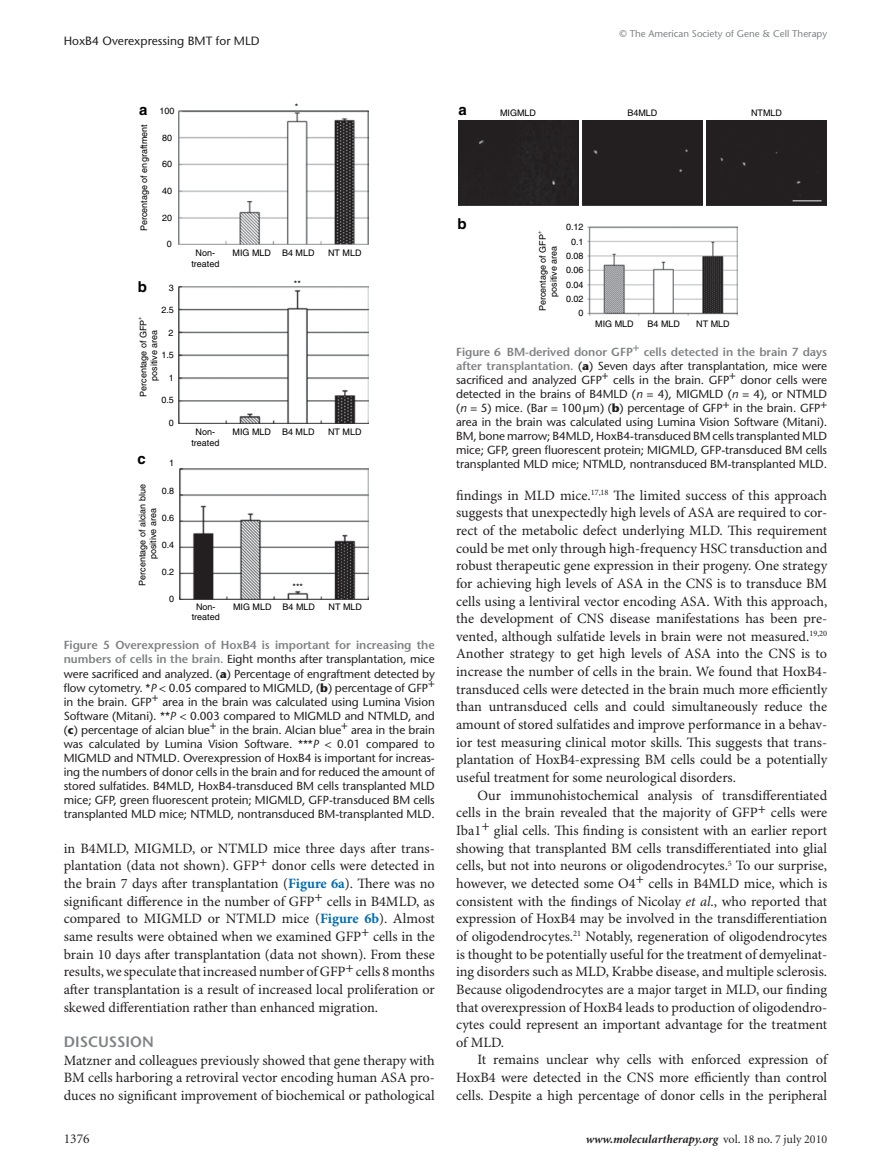
<style>
.page{position:relative;width:891px;height:1175px;background:#fff}
.page>*{position:absolute;margin:0;border:0;box-sizing:border-box;transform-origin:0 0}
.t1{font:600 15px "ITC Stone Sans";color:#808285}
.t2{font:700 15px "Helvetica";color:#000}
.t3{font:14.25px/17.7px "Minion Pro";color:#231f20;text-align:justify}
.t4{font:13.5px "Minion";color:#231f20}
.t5{font:italic 700 12px "Minion";color:#231f20}
.t6{font:12px "Stone Sans";color:#231f20}
.t7{font:11.7px/14.1px "Stone Sans";letter-spacing:-.005em;color:#231f20;text-align:justify}
.t8{font:600 11.7px "ITC Stone Sans";letter-spacing:-.005em;color:#808285}
.t9{font:9.75px "Stone Sans";color:#808285}
.t10{font:9px/14.2px "Helvetica";color:#000;text-align:center}
.s1{font-weight:700;font-size:15px}
.s2{font-family:"ITC Stone Sans";font-weight:600;color:#808285}
.s3{font-weight:700}
.s4{font-style:italic}
.s5{font-weight:700;color:#006cb3}
.s6{font-weight:400;font-style:normal}
</style>
<div class="page">
<img style="left:587px;top:227px;width:151px;height:88px">
<div style="left:707px;top:121px;width:120px;height:85px;background:#231f20"></div>
<div style="left:583px;top:121px;width:119px;height:84px;background:#231f20"></div>
<div style="left:458px;top:121px;width:120px;height:84px;background:#242021"></div>
<img style="left:179px;top:110px;width:189px;height:134px">
<img style="left:179px;top:287px;width:189px;height:137px">
<img style="left:179px;top:468px;width:189px;height:131px">
<p class="t6" style="left:64px;top:34px;width:197px">HoxB4 Overexpressing BMT for MLD</p>
<p class="t9" style="left:620px;top:28px;width:209px">© The American Society of Gene &amp; Cell Therapy</p>
<p class="t10" style="left:139px;top:104px;width:37px"><span class="s1">a</span> 100</p>
<p class="t10" style="left:137px;top:231px;width:108px;rotate:-90deg">Percentage of engraftment</p>
<p class="t10" style="left:162px;top:130px;width:12px">80</p>
<p class="t10" style="left:162px;top:157px;width:12px">60</p>
<p class="t10" style="left:162px;top:184px;width:12px">40</p>
<p class="t10" style="left:162px;top:210px;width:12px">20</p>
<p class="t10" style="left:167px;top:237px;width:7px">0</p>
<p class="t2" style="left:138px;top:277px;width:11px">b</p>
<p class="t10" style="left:169px;top:280px;width:7px">3</p>
<p class="t10" style="left:161px;top:303px;width:14px">2.5</p>
<p class="t10" style="left:138px;top:381px;width:63px;line-height:10.8px;text-align:left;text-indent:-16px;rotate:-90deg">Percentage of GFP positive area</p>
<p class="t10" style="left:168px;top:325px;width:7px">2</p>
<p class="t10" style="left:161px;top:348px;width:14px">1.5</p>
<p class="t10" style="left:169px;top:370px;width:7px">1</p>
<p class="t10" style="left:161px;top:393px;width:14px">0.5</p>
<p class="t10" style="left:169px;top:415px;width:7px">0</p>
<p class="t2" style="left:137px;top:449px;width:10px">c</p>
<p class="t10" style="left:169px;top:456px;width:7px">1</p>
<p class="t10" style="left:137px;top:586px;width:103px;line-height:10.8px;rotate:-90deg">Percentage of alcian blue positive area</p>
<p class="t10" style="left:162px;top:483px;width:14px">0.8</p>
<p class="t10" style="left:162px;top:510px;width:14px">0.6</p>
<p class="t10" style="left:162px;top:537px;width:14px">0.4</p>
<p class="t10" style="left:162px;top:564px;width:14px">0.2</p>
<p class="t10" style="left:169px;top:592px;width:7px">0</p>
<p class="t10" style="left:295px;top:99px;width:5px">*</p>
<p class="t10" style="left:191px;top:247px;width:30px;line-height:10.8px">Non&shy;treated</p>
<p class="t10" style="left:233px;top:246px;width:84px">MIG MLD B4 MLD</p>
<p class="t10" style="left:328px;top:246px;width:35px">NT MLD</p>
<p class="t10" style="left:294px;top:277px;width:9px">**</p>
<p class="t10" style="left:191px;top:426px;width:30px;line-height:10.8px">Non&shy;treated</p>
<p class="t10" style="left:233px;top:425px;width:84px">MIG MLD B4 MLD</p>
<p class="t10" style="left:328px;top:425px;width:35px">NT MLD</p>
<p class="t10" style="left:192px;top:601px;width:30px;line-height:10.8px">Non&shy;treated</p>
<p class="t10" style="left:293px;top:579px;width:12px">***</p>
<p class="t10" style="left:233px;top:599px;width:84px">MIG MLD B4 MLD</p>
<p class="t10" style="left:329px;top:599px;width:35px">NT MLD</p>
<p class="t8" style="left:64px;top:638px;width:373px">Figure 5 Overexpression of HoxB4 is important for increasing the</p>
<p class="t7" style="left:64px;top:652px;width:373px"><span class="s2">numbers of cells in the brain.</span> Eight months after transplantation, mice were sacrificed and analyzed. (<span class="s3">a</span>) Percentage of engraftment detected by flow cytometry. *<span class="s4">P</span> &lt; 0.05 compared to MIGMLD, (<span class="s3">b</span>) percentage of GFP+ in the brain. GFP+ area in the brain was calculated using Lumina Vision Software (Mitani). **<span class="s4">P</span> &lt; 0.003 compared to MIGMLD and NTMLD, and (<span class="s3">c</span>) percentage of alcian blue+ in the brain. Alcian blue+ area in the brain was calculated by Lumina Vision Software. ***<span class="s4">P</span> &lt; 0.01 compared to MIGMLD and NTMLD. Overexpression of HoxB4 is important for increas&shy;ing the numbers of donor cells in the brain and for reduced the amount of stored sulfatides. B4MLD, HoxB4-transduced BM cells transplanted MLD mice; GFP, green fluorescent protein; MIGMLD, GFP-transduced BM cells transplanted MLD mice; NTMLD, nontransduced BM-transplanted MLD.</p>
<p class="t3" style="left:64px;top:839px;width:373px">in B4MLD, MIGMLD, or NTMLD mice three days after trans&shy;plantation (data not shown). GFP+ donor cells were detected in the brain 7 days after transplantation (<span class="s5">Figure 6a</span>). There was no significant difference in the number of GFP+ cells in B4MLD, as compared to MIGMLD or NTMLD mice (<span class="s5">Figure 6b</span>). Almost same results were obtained when we examined GFP+ cells in the brain 10 days after transplantation (data not shown). From these results, we speculate that increased number of GFP+ cells 8 months after transplantation is a result of increased local proliferation or skewed differentiation rather than enhanced migration.</p>
<p class="t1" style="left:64px;top:1032px;width:91px">Discussion</p>
<p class="t3" style="left:64px;top:1051px;width:373px">Matzner and colleagues previously showed that gene therapy with BM cells harboring a retroviral vector encoding human ASA pro&shy;duces no significant improvement of biochemical or pathological</p>
<p class="t2" style="left:458px;top:100px;width:10px">a</p>
<p class="t10" style="left:500px;top:106px;width:37px">MIGMLD</p>
<p class="t10" style="left:627px;top:106px;width:32px">B4MLD</p>
<p class="t10" style="left:751px;top:106px;width:32px">NTMLD</p>
<p class="t2" style="left:458px;top:214px;width:11px">b</p>
<p class="t10" style="left:566px;top:220px;width:19px;text-align:right">0.12<br>0.1<br>0.08<br>0.06<br>0.04<br>0.02<br>0</p>
<p class="t10" style="left:537px;top:311px;width:78px;line-height:10.8px;rotate:-90deg">Percentage of GFP positive area</p>
<p class="t10" style="left:595px;top:316px;width:40px">MIG MLD</p>
<p class="t10" style="left:648px;top:316px;width:34px">B4 MLD</p>
<p class="t10" style="left:696px;top:316px;width:35px">NT MLD</p>
<p class="t8" style="left:456px;top:345px;width:373px">Figure 6 BM-derived donor GFP+ cells detected in the brain 7 days</p>
<p class="t7" style="left:456px;top:359px;width:373px"><span class="s2">after transplantation.</span> (<span class="s3">a</span>) Seven days after transplantation, mice were sacrificed and analyzed GFP+ cells in the brain. GFP+ donor cells were detected in the brains of B4MLD (<span class="s4">n</span> = 4), MIGMLD (<span class="s4">n</span> = 4), or NTMLD (<span class="s4">n</span> = 5) mice. (Bar = 100µm) (<span class="s3">b</span>) percentage of GFP+ in the brain. GFP+ area in the brain was calculated using Lumina Vision Software (Mitani).<br>BM, bone marrow; B4MLD, HoxB4-transduced BM cells transplanted MLD mice; GFP, green fluorescent protein; MIGMLD, GFP-transduced BM cells transplanted MLD mice; NTMLD, nontransduced BM-transplanted MLD.</p>
<p class="t3" style="left:456px;top:487px;width:373px">findings in MLD mice.<sup>17,18</sup> The limited success of this approach suggests that unexpectedly high levels of ASA are required to cor&shy;rect of the metabolic defect underlying MLD. This requirement could be met only through high-frequency HSC transduction and robust therapeutic gene expression in their progeny. One strategy for achieving high levels of ASA in the CNS is to transduce BM cells using a lentiviral vector encoding ASA. With this approach, the development of CNS disease manifestations has been pre&shy;vented, although sulfatide levels in brain were not measured.<sup>19,20<br></sup>Another strategy to get high levels of ASA into the CNS is to increase the number of cells in the brain. We found that HoxB4- transduced cells were detected in the brain much more efficiently than untransduced cells and could simultaneously reduce the amount of stored sulfatides and improve performance in a behav&shy;ior test measuring clinical motor skills. This suggests that trans&shy;plantation of HoxB4-expressing BM cells could be a potentially useful treatment for some neurological disorders.</p>
<p class="t3" style="left:456px;top:787px;width:373px;text-indent:21px">Our immunohistochemical analysis of transdifferentiated cells in the brain revealed that the majority of GFP+ cells were Iba1+ glial cells. This finding is consistent with an earlier report showing that transplanted BM cells transdifferentiated into glial cells, but not into neurons or oligodendrocytes.<sup>5</sup> To our surprise, however, we detected some O4+ cells in B4MLD mice, which is consistent with the findings of Nicolay <span class="s4">et al</span>., who reported that expression of HoxB4 may be involved in the transdifferentiation of oligodendrocytes.<sup>21</sup> Notably, regeneration of oligodendrocytes is thought to be potentially useful for the treatment of demyelinat&shy;ing disorders such as MLD, Krabbe disease, and multiple sclerosis.<br>Because oligodendrocytes are a major target in MLD, our finding that overexpression of HoxB4 leads to production of oligodendro&shy;cytes could represent an important advantage for the treatment of MLD.</p>
<p class="t3" style="left:456px;top:1051px;width:373px;text-indent:21px">It remains unclear why cells with enforced expression of HoxB4 were detected in the CNS more efficiently than control cells. Despite a high percentage of donor cells in the peripheral</p>
<p class="t4" style="left:64px;top:1132px;width:27px">1376</p>
<p class="t5" style="left:585px;top:1133px;width:243px">www.moleculartherapy.org <span class="s6">vol. 18 no. 7 july 2010</span></p>
</div>
